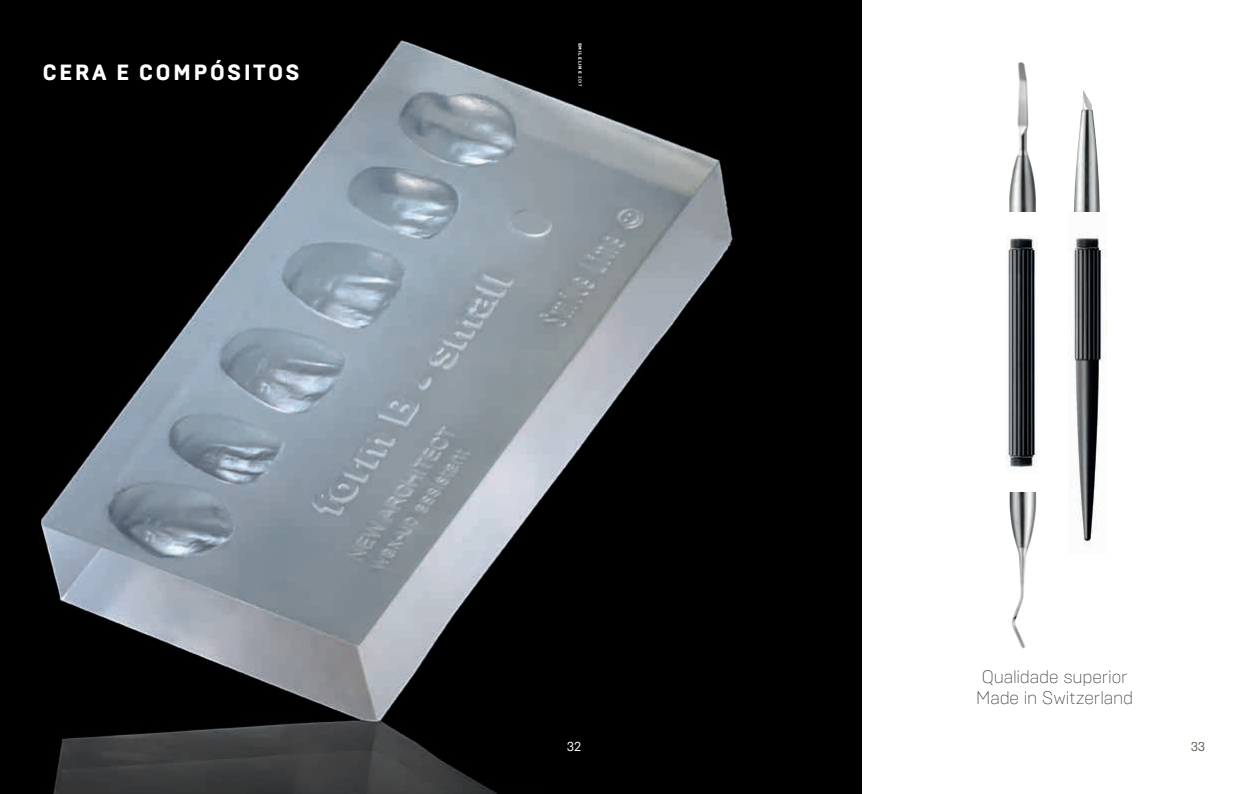
<style>
.page{position:relative;width:1248px;height:794px;background:#fff}
.page>*{position:absolute;margin:0;border:0;box-sizing:border-box;transform-origin:0 0}
.t1{font:800 22px "Brutal Type";letter-spacing:.1em;color:#fff}
.t2{font:200 18px/21.6px "Brutal Type";letter-spacing:-.01em;color:#231f20;text-align:center}
.t3{font:13px "Brutal Type";color:#fff}
.t4{font:13px "Brutal Type";color:#635d54}
.t5{font:900 4.5px "Brutal Type";letter-spacing:.2em;color:#fff}
.s1{font-weight:500}
</style>
<div class="page">
<img style="left:0;top:0;width:861px;height:794px">
<img style="left:1006px;top:236px;width:31px;height:232px">
<img style="left:1068px;top:233px;width:38px;height:313px">
<img style="left:1074px;top:90px;width:26px;height:121px">
<img style="left:1009px;top:62px;width:27px;height:149px">
<img style="left:1009px;top:493px;width:28px;height:156px">
<p class="t1" style="left:43px;top:59px;width:259px">CERA E COMPÓSITOS</p>
<p class="t5" style="left:582px;top:43px;width:45px;rotate:90deg">SMILELINE <span class="s1">2017</span></p>
<p class="t2" style="left:976px;top:665px;width:158px">Qualidade superior<br>Made in Switzerland</p>
<p class="t3" style="left:566px;top:739px;width:16px">32</p>
<p class="t4" style="left:1190px;top:739px;width:16px">33</p>
</div>
